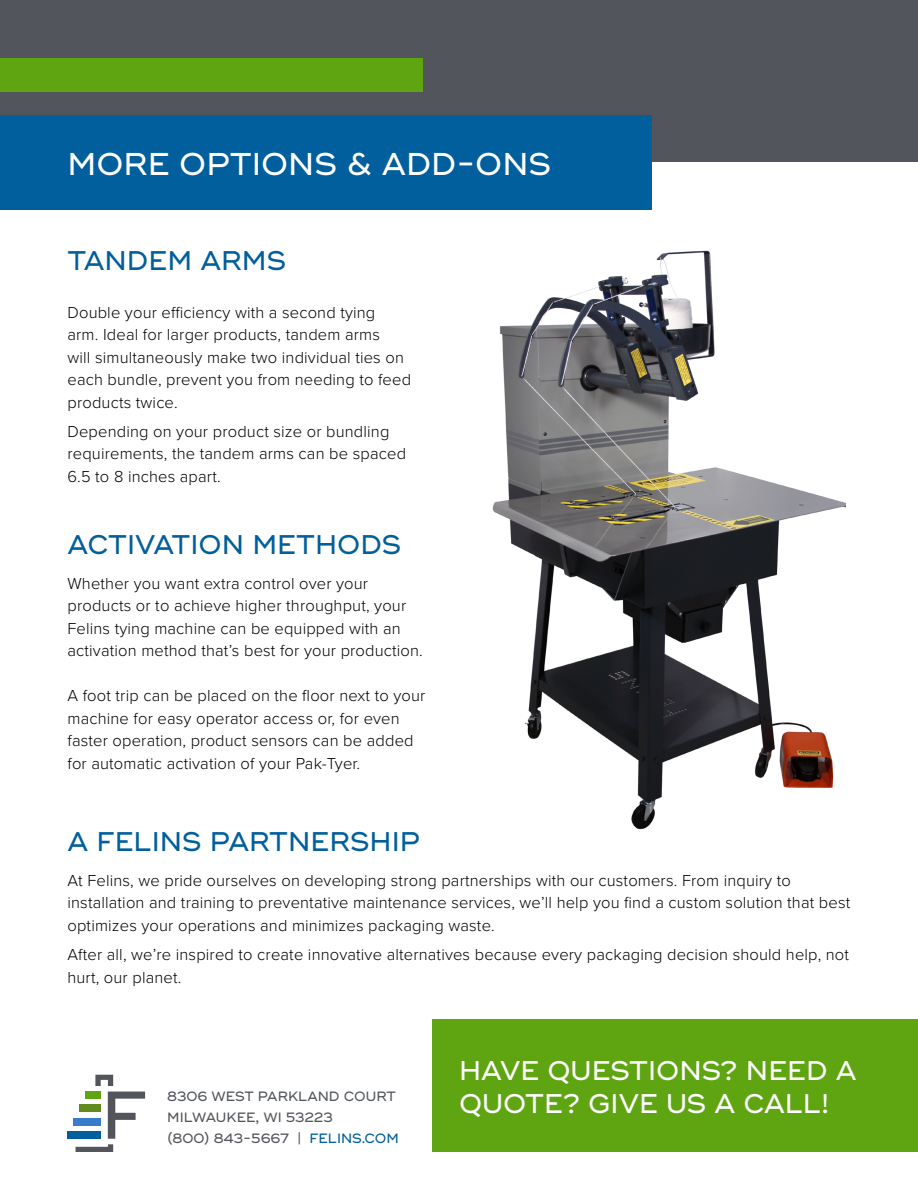
<style>
.page{position:relative;width:918px;height:1188px;background:#fff}
.page>*{position:absolute;margin:0;border:0;box-sizing:border-box;transform-origin:0 0}
.t1{font:500 31.5px "Ridley Grotesk";color:#fff}
.t2{font:500 27px "Ridley Grotesk";color:#005f9c}
.t3{font:500 27px/32.4px "Ridley Grotesk";color:#fff}
.t4{font:300 16.5px/22.5px "Proxima Nova";letter-spacing:.01em;color:#000}
.t5{font:500 13.5px/21px "Ridley Grotesk";color:#52555b}
.s1{color:#005f9c}
</style>
<div class="page">
<div style="left:0;top:0;width:918px;height:162px;background:#52555b"></div>
<div style="left:0;top:58px;width:422px;height:34px;background:#5fa511"></div>
<div style="left:432px;top:1019px;width:486px;height:133px;background:#5fa511"></div>
<div style="left:67px;top:1131px;width:34px;height:8px;background:#005f9c"></div>
<div style="left:73px;top:1118px;width:28px;height:7px;background:#397cc9"></div>
<svg style="left:95px;top:1075px;width:18px;height:11px"></svg>
<svg style="left:76px;top:1092px;width:69px;height:60px"></svg>
<div style="left:0;top:115px;width:651px;height:94px;background:#005f9c"></div>
<img style="left:492px;top:250px;width:353px;height:580px">
<h1 class="t1" style="left:68px;top:145px;width:485px">MORE OPTIONS &amp; ADD-ONS</h1>
<h2 class="t2" style="left:68px;top:245px;width:220px">TANDEM ARMS</h2>
<p class="t4" style="left:68px;top:300px;width:345px">Double your efficiency with a second tying<br>arm. Ideal for larger products, tandem arms<br>will simultaneously make two individual ties on each bundle, prevent you from needing to feed products twice.</p>
<p class="t4" style="left:68px;top:419px;width:340px">Depending on your product size or bundling requirements, the tandem arms can be spaced<br>6.5 to 8 inches apart.</p>
<h2 class="t2" style="left:68px;top:528px;width:335px">ACTIVATION METHODS</h2>
<p class="t4" style="left:68px;top:571px;width:357px">Whether you want extra control over your products or to achieve higher throughput, your Felins tying machine can be equipped with an activation method that’s best for your production.</p>
<p class="t4" style="left:68px;top:684px;width:359px">A foot trip can be placed on the floor next to your machine for easy operator access or, for even faster operation, product sensors can be added for automatic activation of your Pak-Tyer.</p>
<h2 class="t2" style="left:68px;top:825px;width:354px">A FELINS PARTNERSHIP</h2>
<p class="t4" style="left:68px;top:868px;width:784px">At Felins, we pride ourselves on developing strong partnerships with our customers. From inquiry to installation and training to preventative maintenance services, we’ll help you find a custom solution that best optimizes your operations and minimizes packaging waste.</p>
<p class="t4" style="left:68px;top:942px;width:783px">After all, we’re inspired to create innovative alternatives because every packaging decision should help, not hurt, our planet.</p>
<p class="t5" style="left:167px;top:1086px;width:233px">8306 WEST PARKLAND COURT<br>MILWAUKEE, WI 53223<br>(800) 843-5667 | <span class="s1">FELINS.COM</span></p>
<h2 class="t3" style="left:459px;top:1055px;width:399px">HAVE QUESTIONS? NEED A<br>QUOTE? GIVE US A CALL!</h2>
</div>
